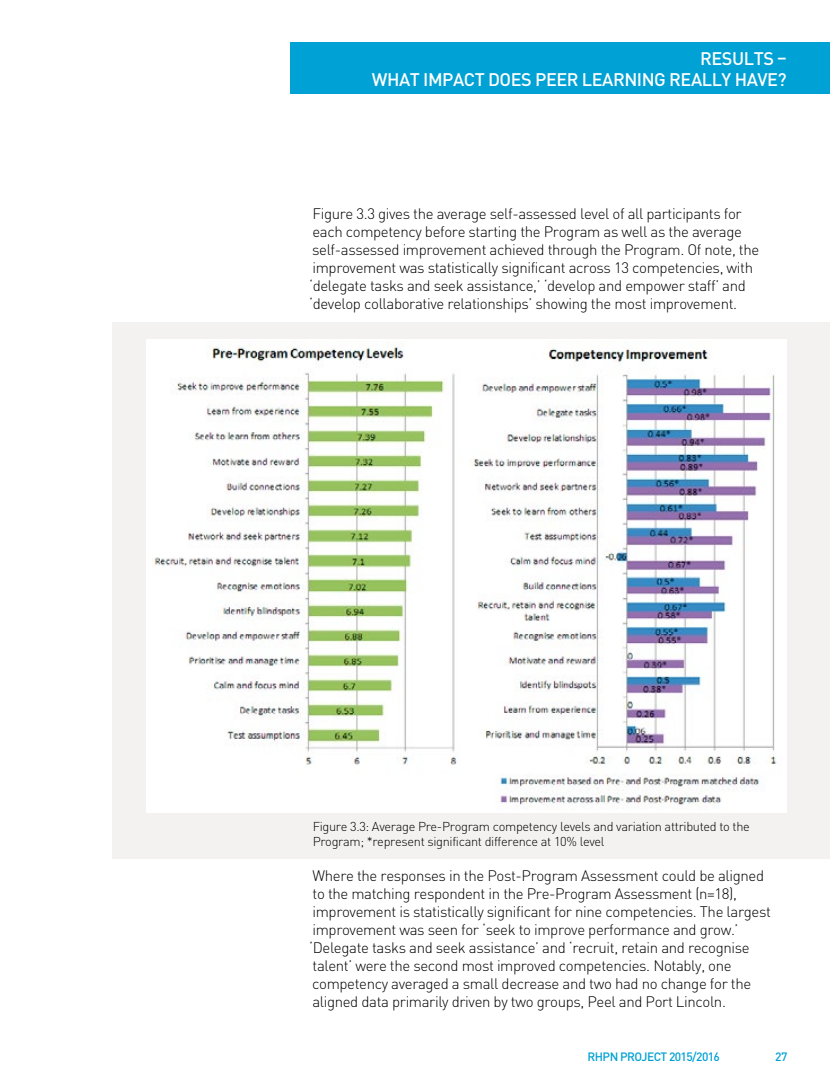
<style>
.page{position:relative;width:830px;height:1085px;background:#fff}
.page>*{position:absolute;margin:0;border:0;box-sizing:border-box;transform-origin:0 0}
.t1{font:500 18px/21px "DINOT";letter-spacing:-.025em;color:#fff;text-align:right}
.t2{font:300 15px/18px "DINOT";letter-spacing:-.025em;color:#000}
.t3{font:300 12.75px/15px "DINOT";letter-spacing:-.025em;color:#000}
.t4{font:500 12px "DINOT";letter-spacing:-.05em;color:#00a1d4}
</style>
<div class="page">
<div style="left:112px;top:322px;width:717px;height:536px;background:#f4f1f1"></div>
<div style="left:146px;top:339px;width:641px;height:473px;background:#fff"></div>
<img style="left:153px;top:341px;width:624px;height:469px">
<div style="left:291px;top:43px;width:538px;height:51px;background:#00a1d4"></div>
<p class="t1" style="left:371px;top:47px;width:416px">RESULTS –<br>WHAT IMPACT DOES PEER LEARNING REALLY HAVE?</p>
<p class="t2" style="left:309px;top:204px;width:451px">Figure 3.3 gives the average self-assessed level of all participants for each competency before starting the Program as well as the average self-assessed improvement achieved through the Program. Of note, the improvement was statistically significant across 13 competencies, with ‘delegate tasks and seek assistance,’ ‘develop and empower staff’ and ‘develop collaborative relationships’ showing the most improvement.</p>
<p class="t3" style="left:312px;top:818px;width:438px">Figure 3.3: Average Pre-Program competency levels and variation attributed to the<br>Program; *represent significant difference at 10% level</p>
<p class="t2" style="left:309px;top:866px;width:463px">Where the responses in the Post-Program Assessment could be aligned to the matching respondent in the Pre-Program Assessment (n=18), improvement is statistically significant for nine competencies. The largest improvement was seen for ‘seek to improve performance and grow.’ ‘Delegate tasks and seek assistance’ and ‘recruit, retain and recognise talent’ were the second most improved competencies. Notably, one competency averaged a small decrease and two had no change for the aligned data primarily driven by two groups, Peel and Port Lincoln.</p>
<p class="t4" style="left:587px;top:1048px;width:134px">RHPN PROJECT 2015/2016</p>
<p class="t4" style="left:774px;top:1048px;width:14px">27</p>
</div>
